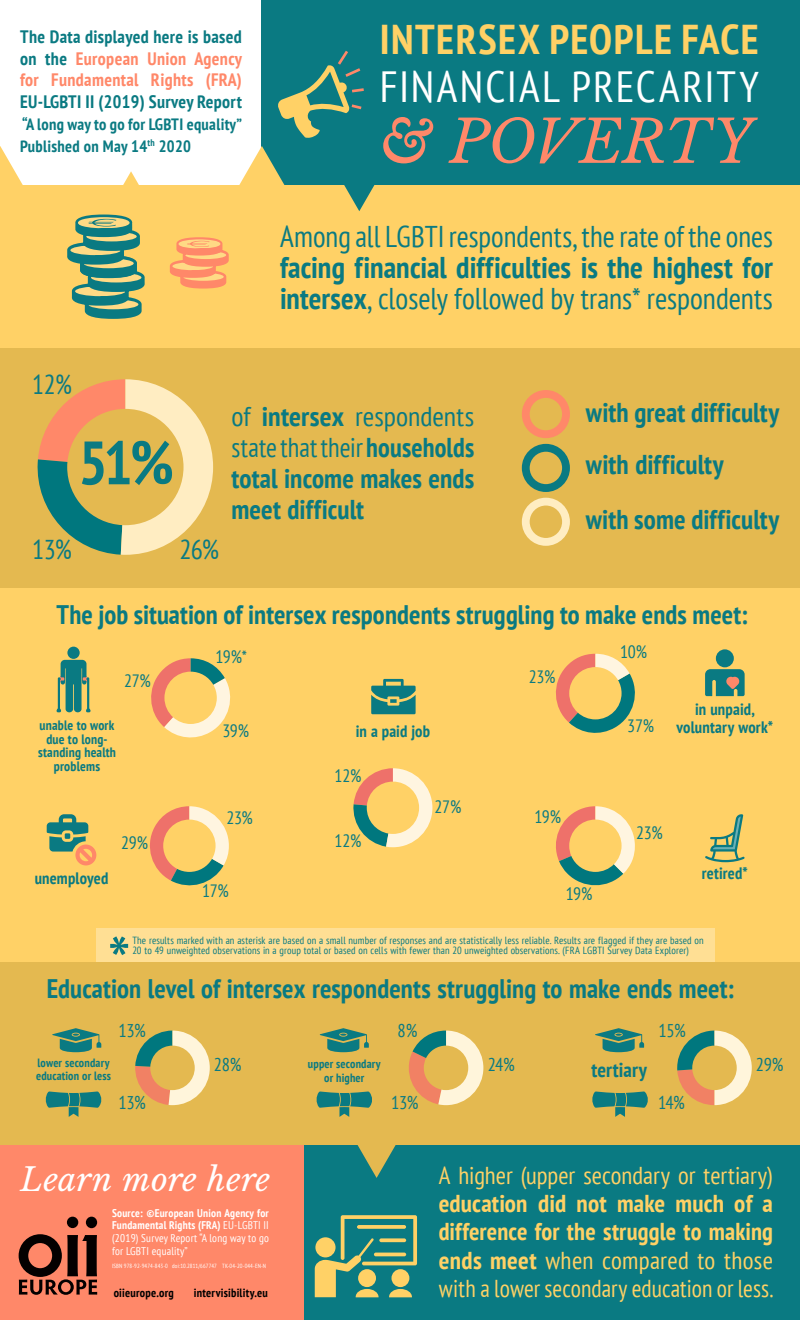
<style>
.page{position:relative;width:800px;height:1320px;background:#ffd166}
.page>*{position:absolute;margin:0;border:0;box-sizing:border-box;transform-origin:0 0}
.t1{font:700 condensed 61.12px "PT Sans";color:#0a7a82}
.t2{font:italic 58.8px "Libre Baskerville";letter-spacing:-.01em;color:#ff8869}
.t3{font:condensed 43.6px "PT Sans";letter-spacing:.045em;color:#fff}
.t4{font:700 condensed 41.6px "PT Sans";letter-spacing:.035em;color:#ffd166}
.t5{font:italic 32.12px "Libre Baskerville";letter-spacing:.01em;color:#fff}
.t6{font:700 condensed 30px/31.2px "PT Sans";color:#0a7a82}
.t7{font:condensed 30px "PT Sans";color:#0a7a82}
.t8{font:700 condensed 27.2px/31.2px "PT Sans";letter-spacing:.005em;color:#0a7a82;text-align:justify}
.t9{font:condensed 27.2px "PT Sans";color:#0a7a82}
.t10{font:700 condensed 26.8px "PT Sans";letter-spacing:.005em;color:#0a7a82}
.t11{font:700 condensed 24.4px/28.4px "PT Sans";letter-spacing:.005em;color:#ffd166;text-align:justify}
.t12{font:condensed 24.4px "PT Sans";color:#ffd166}
.t13{font:700 condensed 20.4px "PT Sans";letter-spacing:.005em;color:#0a7a82}
.t14{font:condensed 18.4px "PT Sans";letter-spacing:-.015em;color:#0a7a82}
.t15{font:700 condensed 18px/21.8px "PT Sans";letter-spacing:.02em;color:#ff8869;text-align:justify}
.t16{font:700 condensed 18px "PT Sans";letter-spacing:.02em;color:#0a7a82}
.t17{font:condensed 17.8px "PT Sans";letter-spacing:-.02em;color:#0a7a82}
.t18{font:700 condensed 16.52px/18.2px "PT Sans";letter-spacing:.01em;color:#0a7a82;text-align:center}
.t19{font:700 condensed 16.4px/21.8px "PT Sans";letter-spacing:.02em;color:#0a7a82}
.t20{font:700 condensed 13.6px/13.4px "PT Sans";letter-spacing:.015em;color:#0a7a82;text-align:center}
.t21{font:700 condensed 12px/13.8px "PT Sans";letter-spacing:.015em;color:#0a7a82;text-align:center}
.t22{font:700 condensed 12px "PT Sans";letter-spacing:.02em;color:#000}
.t23{font:condensed 11.2px/13px "PT Sans";letter-spacing:.02em;color:#fff;text-align:justify}
.t24{font:condensed 10.4px/10.1px "PT Sans";letter-spacing:.01em;color:#0a7a82}
.t25{font:condensed 6px "PT Sans";letter-spacing:.02em;color:#fff}
.s1{color:#0a7a82}
.s2{font-size:42.8px}
.s3{font-weight:400}
.s4{font-weight:700}
</style>
<div class="page">
<div style="left:0;top:962px;width:800px;height:190px;background:#e4b950"></div>
<div style="left:96px;top:929px;width:618px;height:33px;background:#ffdf94"></div>
<div style="left:295px;top:1146px;width:505px;height:174px;background:#0a7a82"></div>
<div style="left:0;top:1146px;width:303px;height:174px;background:#ff8869"></div>
<div style="left:0;top:0;width:800px;height:185px;background:#fff"></div>
<div style="left:262px;top:0;width:538px;height:185px;background:#0a7a82"></div>
<svg style="left:19px;top:1217px;width:78px;height:78px"></svg>
<svg style="left:0;top:146px;width:23px;height:39px"></svg>
<svg style="left:351px;top:1145px;width:51px;height:33px"></svg>
<div style="left:0;top:348px;width:800px;height:240px;background:#e4b950"></div>
<svg style="left:67px;top:171px;width:78px;height:148px"></svg>
<svg style="left:170px;top:237px;width:59px;height:52px"></svg>
<svg style="left:57px;top:647px;width:34px;height:65px"></svg>
<div style="left:522px;top:390px;width:48px;height:48px;border:8px solid #ff8869;border-radius:50%"></div>
<div style="left:522px;top:444px;width:48px;height:48px;border:8px solid #0a7a82;border-radius:50%"></div>
<div style="left:522px;top:498px;width:48px;height:48px;border:8px solid #ffedc2;border-radius:50%"></div>
<svg style="left:37px;top:379px;width:176px;height:176px"></svg>
<svg style="left:315px;top:1215px;width:102px;height:82px"></svg>
<svg style="left:357px;top:1225px;width:49px;height:4px"></svg>
<svg style="left:379px;top:1238px;width:27px;height:4px"></svg>
<hr style="left:374px;top:1253px;width:32px;height:3px;background:#ffd166;border-radius:2px">
<svg style="left:371px;top:679px;width:45px;height:35px"></svg>
<svg style="left:47px;top:814px;width:49px;height:51px"></svg>
<div style="left:716px;top:649px;width:18px;height:18px;background:#0a7a82;border-radius:50%"></div>
<svg style="left:705px;top:669px;width:40px;height:27px"></svg>
<svg style="left:705px;top:814px;width:40px;height:48px"></svg>
<svg style="left:353px;top:768px;width:79px;height:79px"></svg>
<svg style="left:556px;top:654px;width:79px;height:79px"></svg>
<svg style="left:151px;top:658px;width:80px;height:80px"></svg>
<svg style="left:149px;top:806px;width:80px;height:80px"></svg>
<svg style="left:556px;top:806px;width:79px;height:80px"></svg>
<svg style="left:592px;top:1091px;width:56px;height:26px"></svg>
<svg style="left:595px;top:1028px;width:49px;height:24px"></svg>
<svg style="left:316px;top:1091px;width:56px;height:26px"></svg>
<svg style="left:320px;top:1028px;width:49px;height:24px"></svg>
<svg style="left:45px;top:1091px;width:57px;height:26px"></svg>
<svg style="left:52px;top:1028px;width:49px;height:24px"></svg>
<svg style="left:135px;top:1031px;width:75px;height:74px"></svg>
<svg style="left:409px;top:1031px;width:74px;height:74px"></svg>
<svg style="left:677px;top:1031px;width:75px;height:74px"></svg>
<svg style="left:110px;top:936px;width:18px;height:19px"></svg>
<svg style="left:239px;top:48px;width:136px;height:163px"></svg>
<h3 class="t15" style="left:20px;top:25px;width:223px"><span class="s1">The Data displayed here is based on the</span> European Union Agency for Fundamental Rights (FRA)</h3>
<h3 class="t16" style="left:20px;top:90px;width:223px">EU-LGBTI II (2019) Survey Report</h3>
<h3 class="t19" style="left:20px;top:113px;width:223px">“A long way to go for LGBTI equality”<br>Published on May 14<sup>th</sup> 2020</h3>
<h3 class="t9" style="left:32px;top:367px;width:41px">12%</h3>
<h3 class="t4" style="left:380px;top:12px;width:380px">INTERSEX PEOPLE FACE</h3>
<h3 class="t3" style="left:380px;top:59px;width:381px">FINANCIAL PRECARIT<span class="s2">Y</span></h3>
<h2 class="t2" style="left:380px;top:106px;width:374px">&amp; POVERTY</h2>
<h3 class="t7" style="left:280px;top:217px;width:495px">Among all LGBTI respondents, the rate of the ones</h3>
<h3 class="t6" style="left:280px;top:251px;width:495px">facing financial difficulties is the highest for intersex<span class="s3">, closely followed by trans* respondents</span></h3>
<h1 class="t1" style="left:78px;top:422px;width:97px">51%</h1>
<h3 class="t9" style="left:32px;top:532px;width:41px">13%</h3>
<h3 class="t9" style="left:179px;top:532px;width:41px">26%</h3>
<h3 class="t8" style="left:231px;top:400px;width:244px"><span class="s3">of</span> intersex <span class="s3">respondents state that their</span> households total income makes ends meet difficult</h3>
<h3 class="t8" style="left:586px;top:386px;width:195px;line-height:52.2px">with great difficulty with difficulty</h3>
<h3 class="t8" style="left:586px;top:503px;width:195px">with some difficulty</h3>
<h3 class="t10" style="left:57px;top:597px;width:693px">The job situation of intersex respondents struggling to make ends meet:</h3>
<h3 class="t17" style="left:215px;top:645px;width:33px">19%*</h3>
<h3 class="t17" style="left:620px;top:640px;width:29px">10%</h3>
<h3 class="t17" style="left:124px;top:670px;width:28px">27%</h3>
<h3 class="t17" style="left:529px;top:665px;width:28px">23%</h3>
<h3 class="t17" style="left:223px;top:719px;width:28px">39%</h3>
<h3 class="t17" style="left:627px;top:715px;width:28px">37%</h3>
<h3 class="t20" style="left:38px;top:719px;width:80px">unable to work due to long&shy;standing health problems</h3>
<h3 class="t18" style="left:356px;top:722px;width:76px">in a paid job</h3>
<h3 class="t17" style="left:335px;top:764px;width:28px">12%</h3>
<h3 class="t17" style="left:121px;top:831px;width:29px">29%</h3>
<h3 class="t17" style="left:226px;top:807px;width:28px">23%</h3>
<h3 class="t17" style="left:335px;top:829px;width:28px">12%</h3>
<h3 class="t17" style="left:435px;top:795px;width:28px">27%</h3>
<h3 class="t17" style="left:535px;top:806px;width:28px">19%</h3>
<h3 class="t17" style="left:636px;top:821px;width:28px">23%</h3>
<h3 class="t18" style="left:677px;top:699px;width:98px">in unpaid, voluntary work*</h3>
<h3 class="t18" style="left:35px;top:869px;width:75px">unemployed</h3>
<h3 class="t18" style="left:702px;top:864px;width:47px">retired*</h3>
<h3 class="t17" style="left:202px;top:879px;width:28px">17%</h3>
<h3 class="t17" style="left:566px;top:882px;width:28px">19%</h3>
<p class="t24" style="left:132px;top:935px;width:573px">The results marked with an asterisk are based on a small number of responses and are statistically less reliable. Results are flagged if they are based on<br>20 to 49 unweighted observations in a group total or based on cells with fewer than 20 unweighted observations. (FRA LGBTI Survey Data Explorer)</p>
<h3 class="t10" style="left:47px;top:971px;width:689px">Education level of intersex respondents struggling to make ends meet:</h3>
<p class="t21" style="left:36px;top:1055px;width:76px;text-align:left">lower secondary education or less</p>
<h3 class="t14" style="left:119px;top:1019px;width:29px">13%</h3>
<h3 class="t14" style="left:398px;top:1019px;width:21px">8%</h3>
<h3 class="t14" style="left:658px;top:1019px;width:29px">15%</h3>
<h3 class="t14" style="left:214px;top:1053px;width:29px">28%</h3>
<h3 class="t14" style="left:488px;top:1053px;width:28px">24%</h3>
<h3 class="t14" style="left:756px;top:1053px;width:29px">29%</h3>
<p class="t21" style="left:308px;top:1057px;width:74px">upper secondary or higher</p>
<h3 class="t13" style="left:591px;top:1056px;width:57px">tertiary</h3>
<h3 class="t14" style="left:119px;top:1090px;width:29px">13%</h3>
<h3 class="t14" style="left:391px;top:1090px;width:29px">13%</h3>
<h3 class="t14" style="left:658px;top:1090px;width:28px">14%</h3>
<h3 class="t5" style="left:21px;top:1160px;width:251px">Learn more here</h3>
<p class="t23" style="left:112px;top:1206px;width:158px"><span class="s4">Source: ©European Union Agency for Fundamental Rights (FRA)</span> EU-LGBTI II (2019) Survey Report “A long way to go for LGBTI equality”</p>
<p class="t25" style="left:112px;top:1262px;width:156px">ISBN 978-92-9474-843-0 doi:10.2811/667747 TK-04-20-044-EN-N</p>
<p class="t22" style="left:114px;top:1284px;width:62px">oiieurope.org</p>
<p class="t22" style="left:194px;top:1284px;width:76px">intervisibility.eu</p>
<h3 class="t12" style="left:439px;top:1159px;width:336px">A higher (upper secondary or tertiary)</h3>
<h3 class="t11" style="left:439px;top:1189px;width:336px">education did not make much of a difference for the struggle to making ends meet <span class="s3">when compared to those with a lower secondary education or less.</span></h3>
</div>
